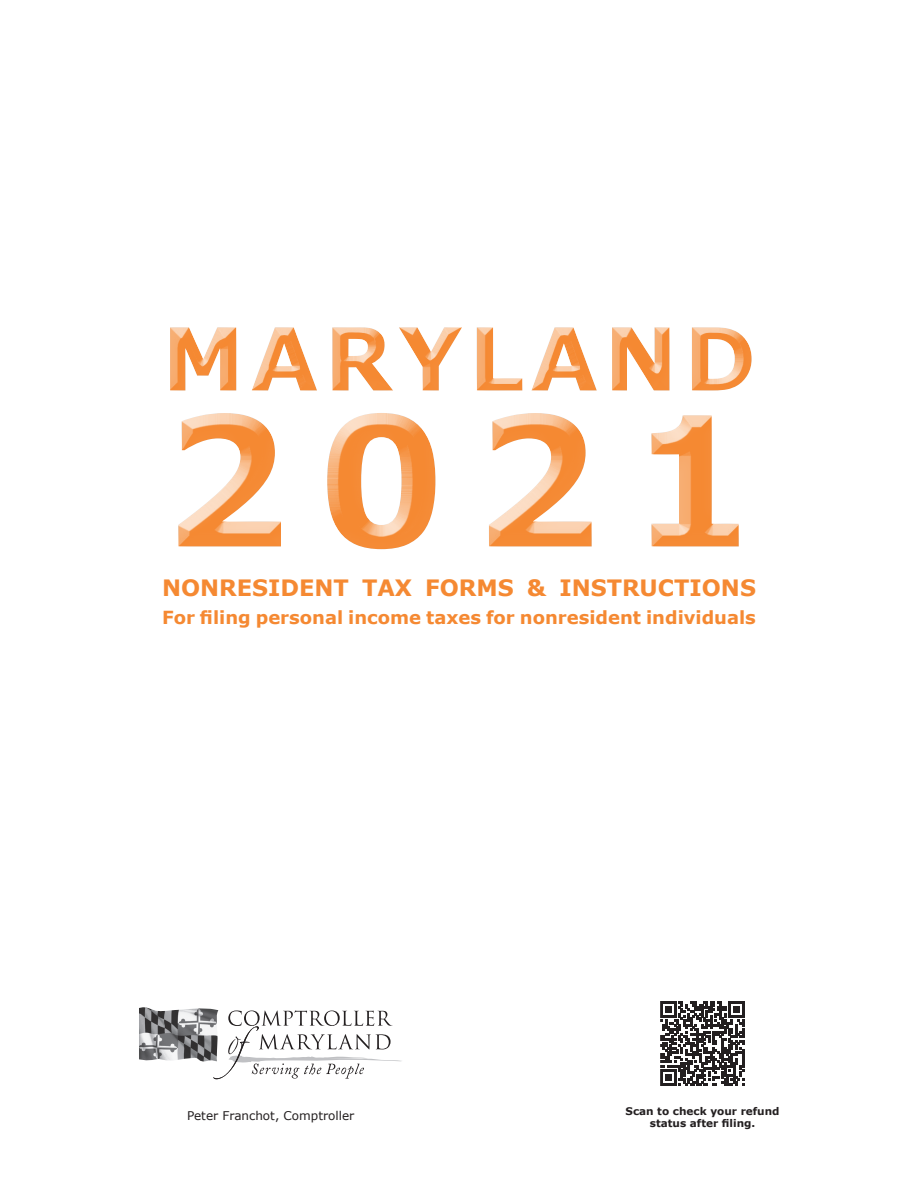
<style>
.page{position:relative;width:918px;height:1188px;background:#fff}
.page>*{position:absolute;margin:0;border:0;box-sizing:border-box;transform-origin:0 0}
.t1{font:700 180px "Verdana";color:#f58932}
.t2{font:700 86.85px "Verdana";letter-spacing:.07em;color:#f58932}
.t3{font:700 22.5px "Verdana";color:#f58932}
.t4{font:700 18px "Verdana";color:#f58932}
.t5{font:12px "Verdana";color:#231f20}
.t6{font:700 10.5px/12.6px "Verdana";color:#231f20;text-align:center}
</style>
<div class="page">
<svg style="left:213px;top:1010px;width:189px;height:69px"></svg>
<img style="left:139px;top:1007px;width:79px;height:55px">
<svg style="left:661px;top:1002px;width:83px;height:83px"></svg>
<svg style="left:170px;top:327px;width:582px;height:223px"></svg>
<h2 class="t2" style="left:162px;top:297px;width:595px">MARYLAND</h2>
<h1 class="t1" style="left:162px;top:353px;width:595px">2021</h1>
<p class="t3" style="left:162px;top:572px;width:596px">NONRESIDENT TAX FORMS &amp; INSTRUCTIONS</p>
<p class="t4" style="left:162px;top:605px;width:595px">For filing personal income taxes for nonresident individuals</p>
<p class="t5" style="left:187px;top:1108px;width:169px">Peter Franchot, Comptroller</p>
<p class="t6" style="left:626px;top:1104px;width:155px">Scan to check your refund status after filing.</p>
</div>
